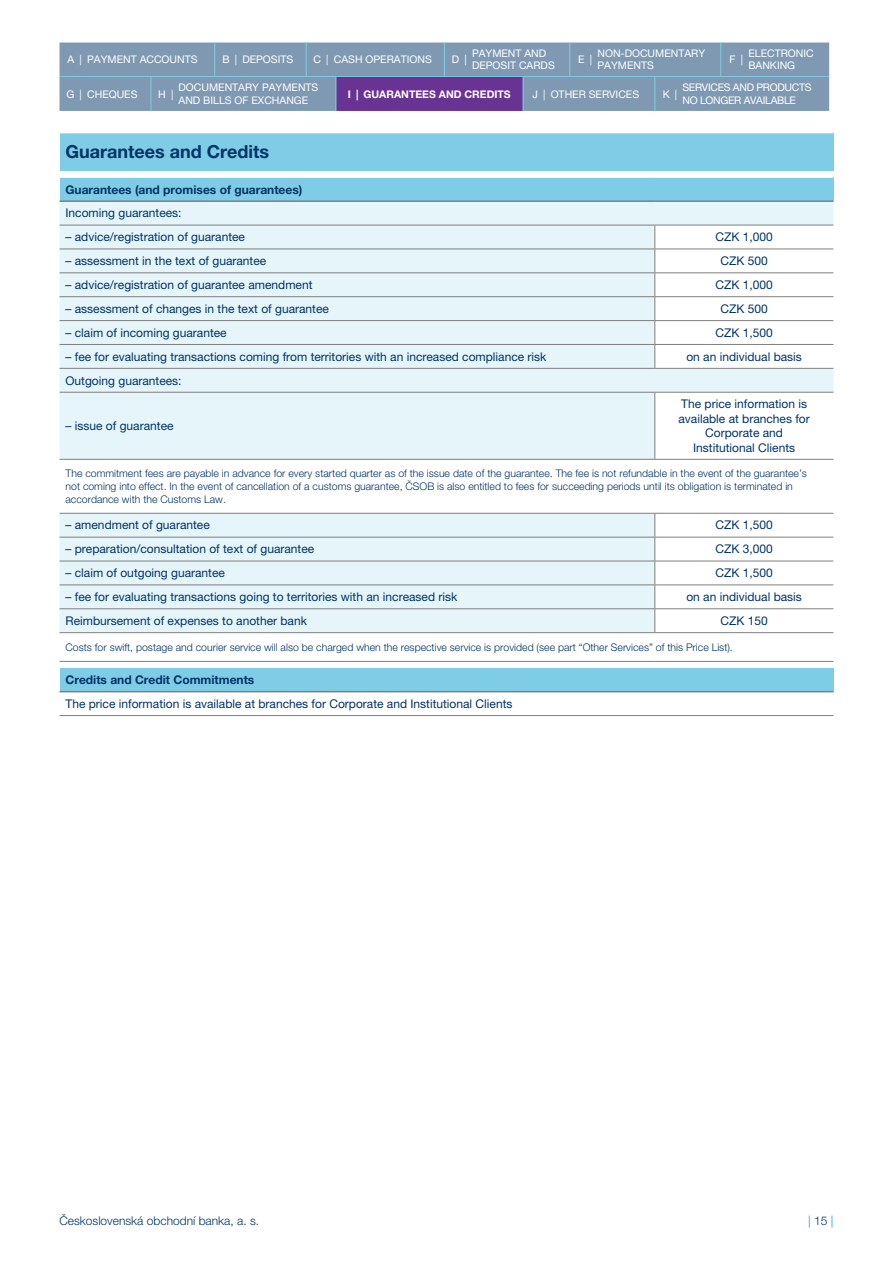
<style>
.page{position:relative;width:893px;height:1263px;background:#fff}
.page>*{position:absolute;margin:0;border:0;box-sizing:border-box;transform-origin:0 0}
.Nadpis_hlavni_2{font:700 18px "Helvetica Neue LT Pro";color:#036}
.Normal_polozka{font:12px "Helvetica Neue LT Pro";color:#036}
.Normal_polozka_upros{font:12px/14.4px "Helvetica Neue LT Pro";color:#036;text-align:center}
.Nadpis_hlavni_3{font:700 12px "Helvetica Neue LT Pro";color:#036}
.t1{font:300 12px "Helvetica Neue LT Pro";color:#036}
.t2{font:300 12px "Helvetica Neue LT Pro";color:#0099cd}
.Normal_poznamka_bez{font:300 10.5px/12.6px "Helvetica Neue LT Pro";color:#036}
.t3{font:10.5px/12.6px "Helvetica Neue LT Pro";color:#fff}
.t4{font:10.5px/12.6px "Helvetica Neue LT Pro";letter-spacing:-.03em;color:#fff}
.t5{font:700 10.5px "Helvetica Neue LT Pro";color:#fff}
.s1{color:#036}
</style>
<div class="page">
<div style="left:60px;top:133px;width:773px;height:38px;background:#7fcce6"></div>
<div style="left:60px;top:177px;width:773px;height:24px;background:#7fcce6"></div>
<svg style="left:60px;top:202px;width:773px;height:70px;background:#e7f4f8"></svg>
<svg style="left:60px;top:273px;width:773px;height:388px;fill:#e5f5fa"></svg>
<hr style="left:60px;top:200px;width:595px;height:2px;background:#7f7f7f">
<hr style="left:655px;top:200px;width:178px;height:2px;background:#7f7f7f">
<hr style="left:60px;top:177px;width:595px;height:1px;background:#fff">
<hr style="left:655px;top:177px;width:178px;height:1px;background:#fff">
<hr style="left:60px;top:225px;width:595px;height:1px;background:#7f7f7f">
<hr style="left:655px;top:225px;width:178px;height:1px;background:#7f7f7f">
<hr style="left:60px;top:249px;width:595px;height:1px;background:#7f7f7f">
<hr style="left:655px;top:249px;width:178px;height:1px;background:#7f7f7f">
<hr style="left:60px;top:272px;width:595px;height:1px;background:#7f7f7f">
<hr style="left:655px;top:272px;width:178px;height:1px;background:#7f7f7f">
<hr style="left:60px;top:296px;width:595px;height:1px;background:#7f7f7f">
<hr style="left:655px;top:296px;width:178px;height:1px;background:#7f7f7f">
<hr style="left:60px;top:320px;width:595px;height:1px;background:#7f7f7f">
<hr style="left:655px;top:320px;width:178px;height:1px;background:#7f7f7f">
<hr style="left:60px;top:344px;width:595px;height:1px;background:#7f7f7f">
<hr style="left:655px;top:344px;width:178px;height:1px;background:#7f7f7f">
<hr style="left:60px;top:368px;width:595px;height:1px;background:#7f7f7f">
<hr style="left:655px;top:368px;width:178px;height:1px;background:#7f7f7f">
<hr style="left:60px;top:392px;width:595px;height:1px;background:#7f7f7f">
<hr style="left:655px;top:392px;width:178px;height:1px;background:#7f7f7f">
<hr style="left:60px;top:513px;width:595px;height:1px;background:#7f7f7f">
<hr style="left:655px;top:513px;width:178px;height:1px;background:#7f7f7f">
<hr style="left:60px;top:537px;width:595px;height:1px;background:#7f7f7f">
<hr style="left:655px;top:537px;width:178px;height:1px;background:#7f7f7f">
<hr style="left:60px;top:561px;width:595px;height:1px;background:#7f7f7f">
<hr style="left:655px;top:561px;width:178px;height:1px;background:#7f7f7f">
<hr style="left:60px;top:608px;width:595px;height:1px;background:#7f7f7f">
<hr style="left:655px;top:608px;width:178px;height:1px;background:#7f7f7f">
<hr style="left:60px;top:632px;width:595px;height:1px;background:#7f7f7f">
<hr style="left:655px;top:632px;width:178px;height:1px;background:#7f7f7f">
<hr style="left:60px;top:661px;width:595px;height:1px;background:#7f7f7f">
<hr style="left:655px;top:661px;width:178px;height:1px;background:#7f7f7f">
<svg style="left:654px;top:225px;width:1px;height:143px"></svg>
<hr style="left:654px;top:393px;width:1px;height:66px;background:#7f7f7f">
<hr style="left:60px;top:459px;width:595px;height:1px;background:#7f7f7f">
<hr style="left:655px;top:459px;width:178px;height:1px;background:#7f7f7f">
<hr style="left:60px;top:584px;width:595px;height:1px;background:#7f7f7f">
<hr style="left:655px;top:584px;width:178px;height:1px;background:#7f7f7f">
<svg style="left:654px;top:514px;width:1px;height:118px"></svg>
<div style="left:60px;top:668px;width:773px;height:24px;background:#7fcce6"></div>
<hr style="left:60px;top:691px;width:773px;height:1px;background:#7f7f7f">
<hr style="left:60px;top:715px;width:773px;height:1px;background:#7f7f7f">
<svg style="left:60px;top:43px;width:769px;height:68px;background:#7c8daf"></svg>
<hr style="left:523px;top:77px;width:1px;height:34px;background:#80cce6">
<hr style="left:654px;top:77px;width:1px;height:34px;background:#80cce6">
<hr style="left:151px;top:77px;width:1px;height:34px;background:#80cce6">
<hr style="left:336px;top:77px;width:1px;height:34px;background:#80cce6">
<p class="t3" style="left:68px;top:53px;width:8px">A</p>
<p class="t3" style="left:80px;top:53px;width:4px">|</p>
<p class="t3" style="left:87px;top:53px;width:112px">PAYMENT ACCOUNTS</p>
<p class="t3" style="left:222px;top:53px;width:9px">B</p>
<p class="t3" style="left:235px;top:53px;width:4px">|</p>
<p class="t3" style="left:242px;top:53px;width:52px">DEPOSITS</p>
<p class="t3" style="left:313px;top:53px;width:9px">C</p>
<p class="t3" style="left:326px;top:53px;width:4px">|</p>
<p class="t3" style="left:334px;top:53px;width:99px">CASH OPERATIONS</p>
<p class="t3" style="left:452px;top:53px;width:9px">D</p>
<p class="t3" style="left:464px;top:53px;width:4px">|</p>
<p class="t3" style="left:472px;top:47px;width:84px">PAYMENT AND<br>DEPOSIT CARDS</p>
<p class="t3" style="left:578px;top:53px;width:8px">E</p>
<p class="t3" style="left:590px;top:53px;width:4px">|</p>
<p class="t3" style="left:597px;top:47px;width:109px">NON-DOCUMENTARY<br>PAYMENTS</p>
<p class="t3" style="left:730px;top:53px;width:8px">F</p>
<p class="t3" style="left:741px;top:53px;width:4px">|</p>
<p class="t3" style="left:748px;top:47px;width:67px">ELECTRONIC</p>
<p class="t3" style="left:748px;top:59px;width:48px">BANKING</p>
<p class="t3" style="left:179px;top:81px;width:141px">DOCUMENTARY PAYMENTS</p>
<p class="t3" style="left:179px;top:94px;width:131px">AND BILLS OF EXCHANGE</p>
<p class="t3" style="left:66px;top:88px;width:9px">G</p>
<p class="t3" style="left:80px;top:88px;width:4px">|</p>
<p class="t3" style="left:87px;top:88px;width:52px">CHEQUES</p>
<p class="t3" style="left:158px;top:88px;width:9px">H</p>
<p class="t3" style="left:171px;top:88px;width:4px">|</p>
<p class="t5" style="left:348px;top:87px;width:5px">I</p>
<p class="t5" style="left:356px;top:87px;width:4px">|</p>
<p class="t5" style="left:364px;top:87px;width:149px">GUARANTEES AND CREDITS</p>
<p class="t3" style="left:532px;top:88px;width:7px">J</p>
<p class="t3" style="left:543px;top:88px;width:4px">|</p>
<p class="t3" style="left:551px;top:88px;width:90px">OTHER SERVICES</p>
<p class="t3" style="left:663px;top:88px;width:9px">K</p>
<p class="t3" style="left:675px;top:88px;width:4px">|</p>
<p class="t4" style="left:682px;top:81px;width:131px">SERVICES AND PRODUCTS<br>NO LONGER AVAILABLE</p>
<p class="Nadpis_hlavni_2" style="left:66px;top:141px;width:205px">Guarantees and Credits</p>
<p class="Nadpis_hlavni_3" style="left:66px;top:182px;width:238px">Guarantees (and promises of guarantees)</p>
<p class="Normal_polozka_upros" style="left:66px;top:206px;width:118px">Incoming guarantees:</p>
<p class="Normal_polozka" style="left:66px;top:230px;width:181px">– advice/registration of guarantee</p>
<p class="Normal_polozka_upros" style="left:715px;top:230px;width:59px">CZK 1,000</p>
<p class="Normal_polozka" style="left:66px;top:254px;width:202px">– assessment in the text of guarantee</p>
<p class="Normal_polozka_upros" style="left:720px;top:254px;width:49px">CZK 500</p>
<p class="Normal_polozka" style="left:66px;top:278px;width:248px">– advice/registration of guarantee amendment</p>
<p class="Normal_polozka_upros" style="left:715px;top:277px;width:59px">CZK 1,000</p>
<p class="Normal_polozka" style="left:66px;top:301px;width:265px">– assessment of changes in the text of guarantee</p>
<p class="Normal_polozka_upros" style="left:720px;top:301px;width:49px">CZK 500</p>
<p class="Normal_polozka" style="left:66px;top:325px;width:163px">– claim of incoming guarantee</p>
<p class="Normal_polozka_upros" style="left:715px;top:325px;width:59px">CZK 1,500</p>
<p class="Normal_polozka" style="left:66px;top:349px;width:482px">– fee for evaluating transactions coming from territories with an increased compliance risk</p>
<p class="Normal_polozka_upros" style="left:686px;top:349px;width:117px">on an individual basis</p>
<p class="Normal_polozka_upros" style="left:66px;top:373px;width:118px">Outgoing guarantees:</p>
<p class="Normal_polozka" style="left:66px;top:419px;width:110px">– issue of guarantee</p>
<p class="Normal_polozka_upros" style="left:678px;top:397px;width:133px">The price information is available at branches for<br>Corporate and</p>
<p class="Normal_polozka_upros" style="left:693px;top:440px;width:104px">Institutional Clients</p>
<p class="Normal_poznamka_bez" style="left:66px;top:467px;width:743px">The commitment fees are payable in advance for every started quarter as of the issue date of the guarantee. The fee is not refundable in the event of the guarantee’s not coming into effect. In the event of cancellation of a customs guarantee, ČSOB is also entitled to fees for succeeding periods until its obligation is terminated in accordance with the Customs Law.</p>
<p class="Normal_polozka" style="left:66px;top:518px;width:146px">– amendment of guarantee</p>
<p class="Normal_polozka_upros" style="left:715px;top:518px;width:59px">CZK 1,500</p>
<p class="Normal_polozka" style="left:66px;top:542px;width:250px">– preparation/consultation of text of guarantee</p>
<p class="Normal_polozka_upros" style="left:715px;top:542px;width:59px">CZK 3,000</p>
<p class="Normal_polozka" style="left:66px;top:566px;width:161px">– claim of outgoing guarantee</p>
<p class="Normal_polozka_upros" style="left:715px;top:566px;width:59px">CZK 1,500</p>
<p class="Normal_polozka" style="left:66px;top:590px;width:393px">– fee for evaluating transactions going to territories with an increased risk</p>
<p class="Normal_polozka_upros" style="left:686px;top:589px;width:117px">on an individual basis</p>
<p class="Normal_polozka" style="left:66px;top:614px;width:243px">Reimbursement of expenses to another bank</p>
<p class="Normal_polozka_upros" style="left:720px;top:613px;width:49px">CZK 150</p>
<p class="Normal_poznamka_bez" style="left:66px;top:640px;width:669px">Costs for swift, postage and courier service will also be charged when the respective service is provided (see part “Other Services” of this Price List).</p>
<p class="Nadpis_hlavni_3" style="left:66px;top:672px;width:190px">Credits and Credit Commitments</p>
<p class="Normal_polozka_upros" style="left:66px;top:696px;width:448px">The price information is available at branches for Corporate and Institutional Clients</p>
<p class="t1" style="left:60px;top:1213px;width:201px">Československá obchodní banka, a. s.</p>
<p class="t2" style="left:808px;top:1213px;width:27px">| <span class="s1">15</span> |</p>
</div>
